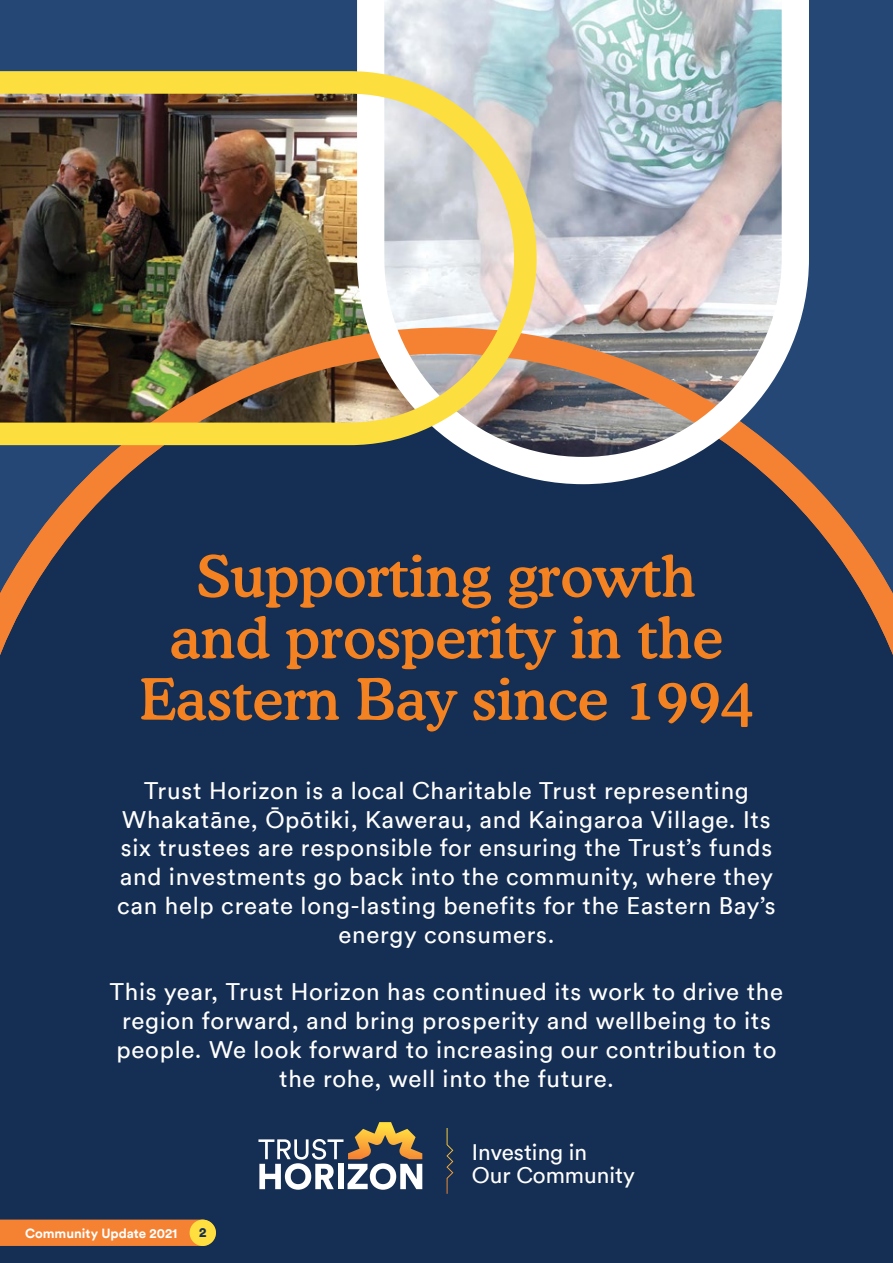
<style>
.page{position:relative;width:893px;height:1263px;background:#254776}
.page>*{position:absolute;margin:0;border:0;box-sizing:border-box;transform-origin:0 0}
.t1{font:500 57px/61.5px "Cooper BT";color:#f58220;text-align:center}
.t2{font:24px/28.8px "Circular";letter-spacing:.03em;color:#fff;text-align:center}
.t3{font:22.5px/22.5px "Circular";color:#fff}
.t4{font:700 13.35px "Circular";color:#fff}
.t5{font:900 13.35px "Circular";color:#152e53}
</style>
<div class="page">
<div style="left:0;top:445px;width:893px;height:818px;background:#152e53"></div>
<img style="left:357px;top:0;width:452px;height:484px">
<img style="left:0;top:71px;width:537px;height:374px">
<svg style="left:258px;top:1122px;width:164px;height:68px;background:#6c737c"></svg>
<svg style="left:446px;top:1128px;width:7px;height:66px"></svg>
<svg style="left:0;top:1219px;width:216px;height:27px;background:#ec7f33"></svg>
<div style="left:190px;top:1219px;width:26px;height:27px;background:#ffde40;border-radius:50%"></div>
<h1 class="t1" style="left:140px;top:545px;width:615px">Supporting growth<br>and prosperity in the<br>Eastern Bay since 1994</h1>
<p class="t2" style="left:117px;top:775px;width:660px">Trust Horizon is a local Charitable Trust representing Whakatāne, Ōpōtiki, Kawerau, and Kaingaroa Village. Its six trustees are responsible for ensuring the Trust’s funds and investments go back into the community, where they can help create long-lasting benefits for the Eastern Bay’s energy consumers.</p>
<p class="t2" style="left:110px;top:976px;width:675px">This year, Trust Horizon has continued its work to drive the region forward, and bring prosperity and wellbeing to its people. We look forward to increasing our contribution to the rohe, well into the future.</p>
<p class="t4" style="left:25px;top:1224px;width:154px">Community Update 2021</p>
<p class="t5" style="left:199px;top:1223px;width:9px">2</p>
<p class="t3" style="left:472px;top:1140px;width:164px">Investing in<br>Our Community</p>
</div>
